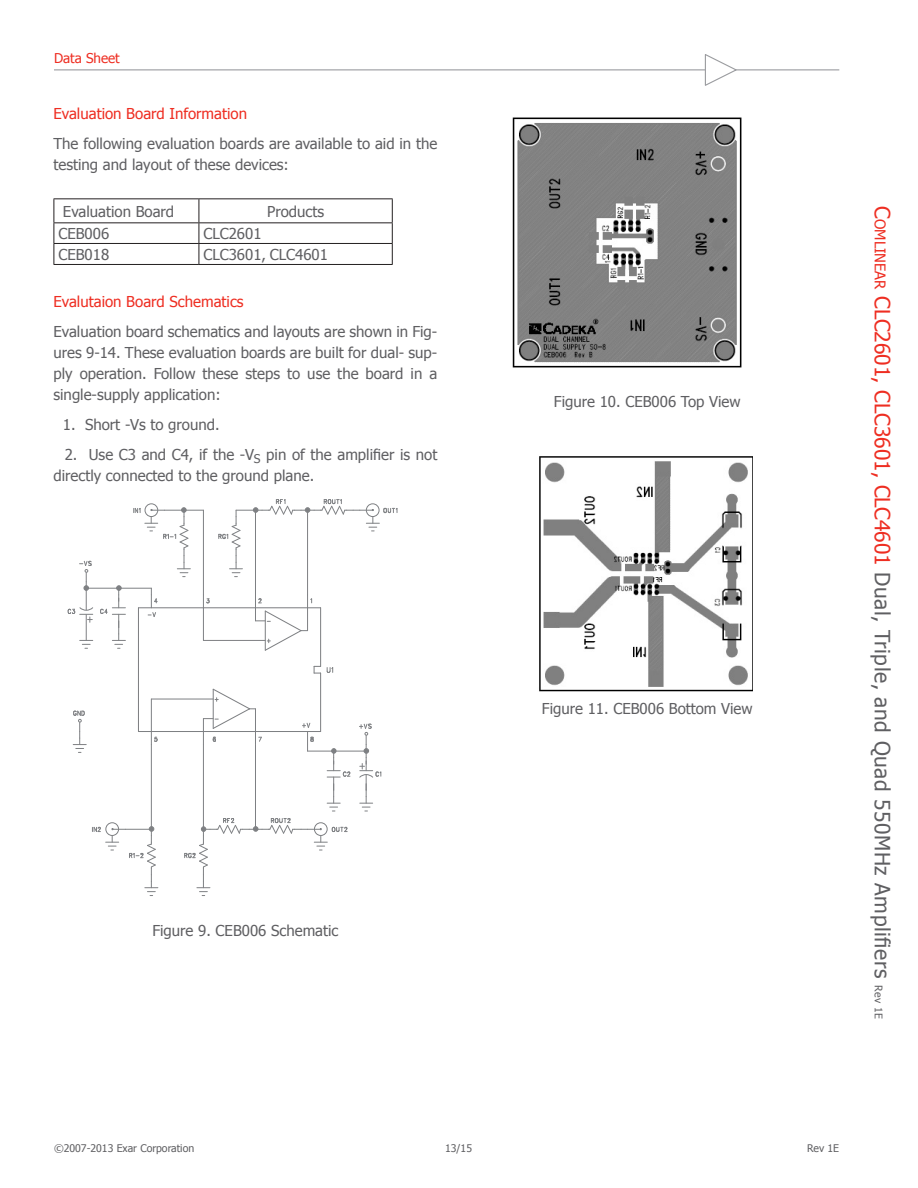
<style>
.page{position:relative;width:918px;height:1188px;background:#fff}
.page>*{position:absolute;margin:0;border:0;box-sizing:border-box;transform-origin:0 0}
.t1{font:21px "Tahoma";letter-spacing:.025em;color:#5f5f62}
.t2{font:15px/21px "Tahoma";color:#5f5f62}
.t3{font:15px "Tahoma";color:#ee2e22}
.t4{font:13.5px "Tahoma";color:#ee2e22}
.t5{font:10.5px "Tahoma";color:#5f5f62}
.s1{color:#fff}
.s2{color:#ee2e22}
.s3{font-size:14.7px;color:#ee2e22}
.s4{font-size:10.5px}
</style>
<div class="page">
<hr style="left:54px;top:264px;width:145px;height:1px;background:#231f20">
<hr style="left:199px;top:264px;width:194px;height:1px;background:#231f20">
<hr style="left:54px;top:198px;width:145px;height:1px;background:#231f20">
<hr style="left:199px;top:198px;width:194px;height:1px;background:#231f20">
<svg style="left:54px;top:199px;width:339px;height:65px"></svg>
<div style="left:145px;top:503px;width:13px;height:14px;border:1px solid #7e8083;border-radius:50%"></div>
<hr style="left:138px;top:607px;width:183px;height:1px;background:#7e8083">
<hr style="left:138px;top:608px;width:1px;height:124px;background:#7e8083">
<hr style="left:138px;top:731px;width:183px;height:1px;background:#7e8083">
<hr style="left:320px;top:673px;width:1px;height:59px;background:#7e8083">
<svg style="left:314px;top:666px;width:7px;height:8px"></svg>
<hr style="left:320px;top:608px;width:1px;height:58px;background:#7e8083">
<hr style="left:203px;top:608px;width:1px;height:32px;background:#7e8083">
<hr style="left:203px;top:640px;width:62px;height:1px;background:#7e8083">
<hr style="left:151px;top:699px;width:1px;height:33px;background:#7e8083">
<hr style="left:151px;top:699px;width:62px;height:1px;background:#7e8083">
<svg style="left:255px;top:595px;width:58px;height:56px"></svg>
<svg style="left:203px;top:595px;width:7px;height:13px"></svg>
<svg style="left:151px;top:732px;width:7px;height:13px"></svg>
<svg style="left:203px;top:688px;width:59px;height:57px"></svg>
<svg style="left:327px;top:667px;width:7px;height:6px"></svg>
<div style="left:106px;top:822px;width:13px;height:14px;border:1px solid #7e8083;border-radius:50%"></div>
<svg style="left:73px;top:710px;width:13px;height:43px"></svg>
<hr style="left:86px;top:588px;width:33px;height:1px;background:#7e8083">
<svg style="left:148px;top:588px;width:9px;height:29px"></svg>
<hr style="left:119px;top:588px;width:32px;height:1px;background:#7e8083">
<hr style="left:255px;top:510px;width:1px;height:85px;background:#7e8083">
<hr style="left:307px;top:510px;width:1px;height:85px;background:#7e8083">
<hr style="left:203px;top:510px;width:1px;height:85px;background:#7e8083">
<hr style="left:334px;top:751px;width:32px;height:1px;background:#7e8083">
<hr style="left:203px;top:745px;width:1px;height:84px;background:#7e8083">
<hr style="left:255px;top:745px;width:1px;height:84px;background:#7e8083">
<hr style="left:151px;top:745px;width:1px;height:84px;background:#7e8083">
<svg style="left:359px;top:723px;width:23px;height:89px"></svg>
<svg style="left:68px;top:560px;width:26px;height:89px"></svg>
<svg style="left:100px;top:586px;width:25px;height:63px"></svg>
<svg style="left:218px;top:499px;width:180px;height:78px"></svg>
<svg style="left:133px;top:507px;width:70px;height:70px"></svg>
<svg style="left:303px;top:722px;width:48px;height:90px"></svg>
<svg style="left:184px;top:818px;width:164px;height:78px"></svg>
<svg style="left:92px;top:826px;width:66px;height:70px"></svg>
<img style="left:513px;top:117px;width:229px;height:251px">
<img style="left:539px;top:456px;width:214px;height:236px">
<hr style="left:54px;top:69px;width:785px;height:1px;background:#9b9ca0">
<svg style="left:704px;top:54px;width:34px;height:32px"></svg>
<p class="t4" style="left:54px;top:53px;width:67px">Data Sheet</p>
<p class="t3" style="left:54px;top:104px;width:195px">Evaluation Board Information</p>
<p class="t2" style="left:54px;top:133px;width:385px">The following evaluation boards are available to aid in the testing and layout of these devices:</p>
<p class="t2" style="left:63px;top:200px;width:128px">Evaluation Board <span class="s1">#</span></p>
<p class="t2" style="left:267px;top:200px;width:59px">Products</p>
<p class="t2" style="left:58px;top:223px;width:52px">CEB006</p>
<p class="t2" style="left:203px;top:223px;width:60px">CLC2601</p>
<p class="t2" style="left:58px;top:244px;width:52px">CEB018</p>
<p class="t2" style="left:203px;top:246px;width:126px">CLC3601, CLC4601</p>
<p class="t3" style="left:54px;top:291px;width:192px">Evalutaion Board Schematics</p>
<p class="t2" style="left:54px;top:320px;width:385px;text-align:justify">Evaluation board schematics and layouts are shown in Fig&shy;ures 9-14. These evaluation boards are built for dual- sup&shy;ply operation. Follow these steps to use the board in a single-supply application:</p>
<p class="t2" style="left:63px;top:413px;width:158px">1. Short -Vs to ground.</p>
<p class="t2" style="left:54px;top:443px;width:385px;text-indent:11px">2. Use C3 and C4, if the -V<sub>S</sub> pin of the amplifier is not directly connected to the ground plane.</p>
<p class="t2" style="left:152px;top:920px;width:188px">Figure 9. CEB006 Schematic</p>
<p class="t2" style="left:554px;top:391px;width:188px">Figure 10. CEB006 Top View</p>
<p class="t2" style="left:542px;top:698px;width:212px">Figure 11. CEB006 Bottom View</p>
<h1 class="t1" style="left:897px;top:206px;width:814px;rotate:90deg"><span class="s2">C</span><span class="s3">omlinear</span> <span class="s2">CLC2601, CLC3601, CLC4601</span> Dual, Triple, and Quad 550MHz Amplifiers <span class="s4">Rev 1E</span></h1>
<p class="t5" style="left:54px;top:1141px;width:142px">©2007-2013 Exar Corporation</p>
<p class="t5" style="left:445px;top:1143px;width:28px">13/15</p>
<p class="t5" style="left:807px;top:1141px;width:33px">Rev 1E</p>
</div>
